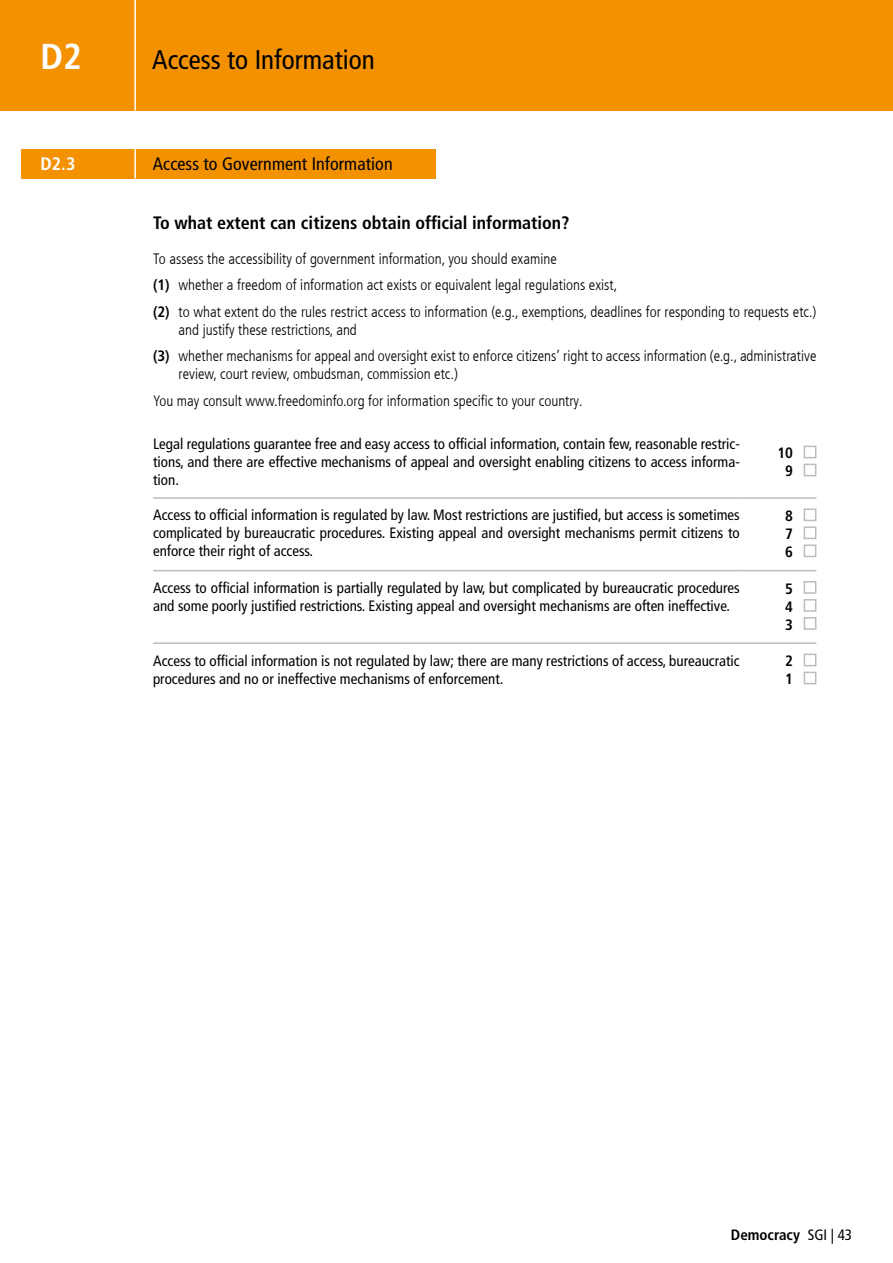
<style>
.page{position:relative;width:893px;height:1263px;background:#fff}
.page>*{position:absolute;margin:0;border:0;box-sizing:border-box;transform-origin:0 0}
.t1{font:700 condensed 36px "Frutiger LT Com";color:#fff}
.t2{font:condensed 27px "Frutiger LT Com";color:#000}
.t3{font:700 condensed 18px "Frutiger LT Com";color:#000}
.t4{font:condensed 18px "Frutiger LT Com";letter-spacing:.005em;color:#000}
.t5{font:700 condensed 18px "Frutiger LT Com";color:#fff}
.t6{font:condensed 15px/18px "Frutiger LT Com";color:#000;text-align:justify}
.t7{font:300 condensed 15px/26.5px "Frutiger LT Com";color:#000}
.t8{font:700 condensed 15px/18px "Frutiger LT Com";color:#000;text-align:justify}
.s1{font-weight:700}
.s2{font-weight:400}
</style>
<div class="page">
<div style="left:0;top:0;width:893px;height:111px;background:#f39100"></div>
<hr style="left:134px;top:0;width:2px;height:111px;background:#fff">
<div style="left:21px;top:149px;width:415px;height:30px;background:#f39100"></div>
<hr style="left:134px;top:149px;width:2px;height:30px;background:#fff">
<hr style="left:153px;top:497px;width:587px;height:2px;background:#bbbcbd">
<hr style="left:740px;top:497px;width:76px;height:2px;background:#bbbcbd">
<hr style="left:153px;top:570px;width:587px;height:1px;background:#bbbcbd">
<hr style="left:740px;top:570px;width:76px;height:1px;background:#bbbcbd">
<hr style="left:153px;top:642px;width:587px;height:2px;background:#bbbcbd">
<hr style="left:740px;top:642px;width:76px;height:2px;background:#bbbcbd">
<div style="left:804px;top:446px;width:12px;height:12px;border:2px solid #bbbcbd"></div>
<div style="left:804px;top:464px;width:12px;height:12px;border:2px solid #bbbcbd"></div>
<div style="left:804px;top:508px;width:12px;height:13px;border:2px solid #bbbcbd"></div>
<div style="left:804px;top:526px;width:12px;height:13px;border:2px solid #bbbcbd"></div>
<div style="left:804px;top:544px;width:12px;height:13px;border:2px solid #bbbcbd"></div>
<div style="left:804px;top:581px;width:12px;height:13px;border:2px solid #bbbcbd"></div>
<div style="left:804px;top:599px;width:12px;height:13px;border:2px solid #bbbcbd"></div>
<div style="left:804px;top:617px;width:12px;height:13px;border:2px solid #bbbcbd"></div>
<div style="left:804px;top:654px;width:12px;height:12px;border:2px solid #bbbcbd"></div>
<div style="left:804px;top:672px;width:12px;height:12px;border:2px solid #bbbcbd"></div>
<h1 class="t1" style="left:40px;top:35px;width:43px">D2</h1>
<h2 class="t2" style="left:152px;top:44px;width:224px">Access to Information</h2>
<p class="t5" style="left:40px;top:154px;width:37px">D2.3</p>
<p class="t4" style="left:153px;top:154px;width:241px">Access to Government Information</p>
<p class="t3" style="left:153px;top:212px;width:418px">To what extent can citizens obtain official information?</p>
<p class="t7" style="left:153px;top:245px;width:665px">To assess the accessibility of government information, you should examine<br><span class="s1">(1)</span> whether a freedom of information act exists or equivalent legal regulations exist,<br><span class="s1">(2)</span> to what extent do the rules restrict access to information (e.g., exemptions, deadlines for responding to requests etc.)</p>
<p class="t7" style="left:153px;top:316px;width:665px;text-indent:26px">and justify these restrictions, and<br><span class="s1">(3)</span> whether mechanisms for appeal and oversight exist to enforce citizens’ right to access information (e.g., administrative</p>
<p class="t7" style="left:153px;top:361px;width:431px;text-indent:26px">review, court review, ombudsman, commission etc.)<br>You may consult www.freedominfo.org for information specific to your country.</p>
<p class="t6" style="left:153px;top:435px;width:588px">Legal regulations guarantee free and easy access to official information, contain few, reasonable restric&shy;tions, and there are effective mechanisms of appeal and oversight enabling citizens to access informa&shy;tion.</p>
<p class="t8" style="left:777px;top:444px;width:17px;text-align:center">10<br>9</p>
<p class="t6" style="left:153px;top:506px;width:588px">Access to official information is regulated by law. Most restrictions are justified, but access is sometimes complicated by bureaucratic procedures. Existing appeal and oversight mechanisms permit citizens to enforce their right of access.</p>
<p class="t8" style="left:785px;top:507px;width:9px">8<br>7<br>6</p>
<p class="t6" style="left:153px;top:579px;width:588px">Access to official information is partially regulated by law, but complicated by bureaucratic procedures and some poorly justified restrictions. Existing appeal and oversight mechanisms are often ineffective.</p>
<p class="t8" style="left:785px;top:580px;width:9px">5<br>4<br>3</p>
<p class="t6" style="left:153px;top:651px;width:588px">Access to official information is not regulated by law; there are many restrictions of access, bureaucratic procedures and no or ineffective mechanisms of enforcement.</p>
<p class="t8" style="left:785px;top:652px;width:9px">2<br>1</p>
<p class="t8" style="left:731px;top:1226px;width:123px">Democracy <span class="s2">SGI | 43</span></p>
</div>
